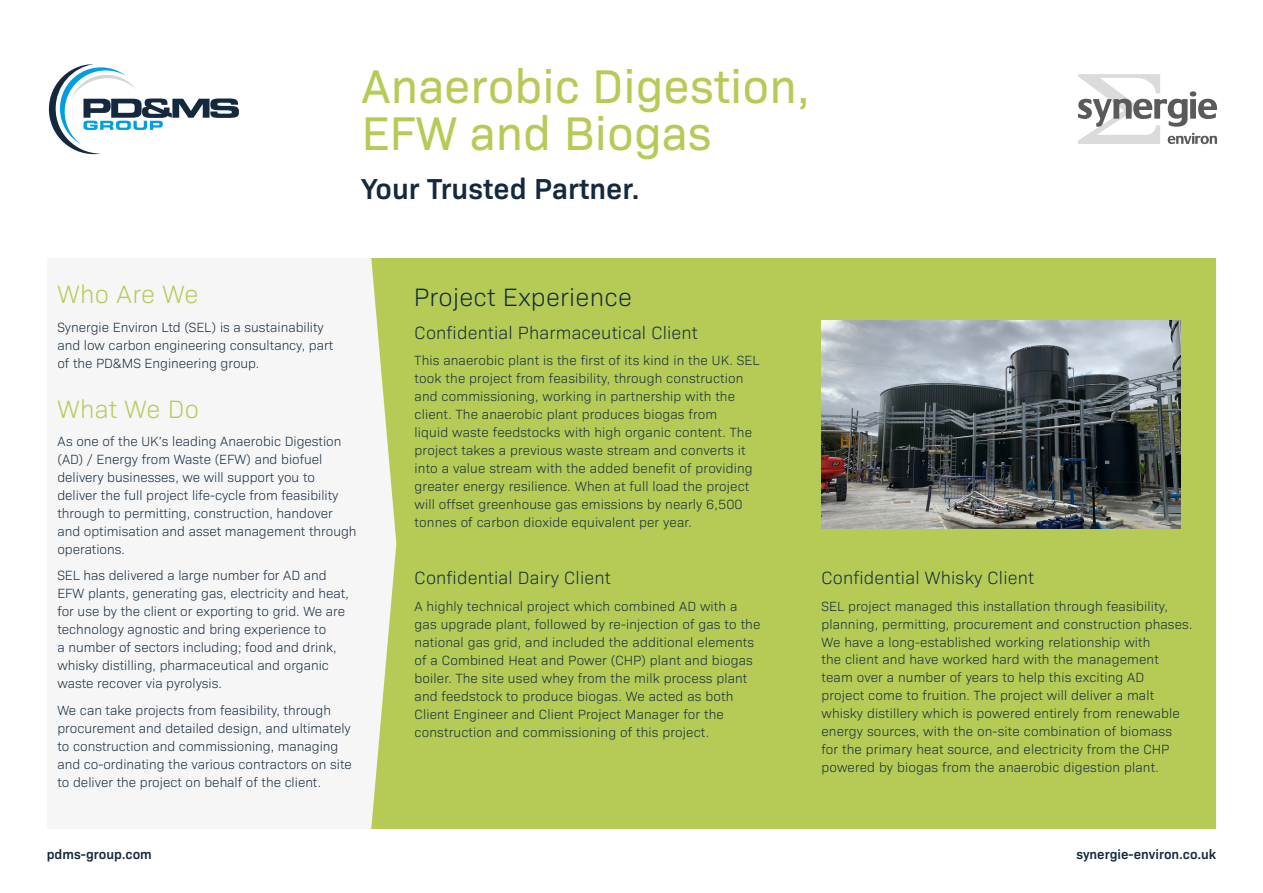
<style>
.page{position:relative;width:1263px;height:893px;background:#fff}
.page>*{position:absolute;margin:0;border:0;box-sizing:border-box;transform-origin:0 0}
.t1{font:48px/46.5px "Bio Sans";color:#b5cb56}
.t2{font:600 29.25px "Bio Sans";color:#14293e}
.t3{font:300 25.5px "Bio Sans";letter-spacing:.01em;color:#14293e}
.t4{font:300 25.5px "Bio Sans";letter-spacing:.01em;color:#b5cb56}
.t5{font:300 18px "Bio Sans";letter-spacing:.01em;color:#14293e}
.t6{font:300 13.5px/18px "Bio Sans";letter-spacing:.01em;color:#14293e}
.t7{font:600 13.5px "Bio Sans";color:#14293e}
</style>
<div class="page">
<div style="left:47px;top:258px;width:1169px;height:571px;background:#f6f6f6"></div>
<div style="left:371px;top:258px;width:845px;height:571px;background:#b5cb56"></div>
<svg style="left:49px;top:64px;width:190px;height:90px"></svg>
<svg style="left:370px;top:258px;width:26px;height:571px"></svg>
<svg style="left:1078px;top:74px;width:139px;height:70px"></svg>
<img style="left:821px;top:320px;width:360px;height:208px">
<h1 class="t1" style="left:361px;top:60px;width:450px">Anaerobic Digestion,<br>EFW and Biogas</h1>
<h2 class="t2" style="left:361px;top:166px;width:280px">Your Trusted Partner.</h2>
<h3 class="t4" style="left:57px;top:276px;width:143px">Who Are We</h3>
<h3 class="t3" style="left:414px;top:279px;width:220px">Project Experience</h3>
<h3 class="t5" style="left:415px;top:319px;width:285px">Confidential Pharmaceutical Client</h3>
<p class="t6" style="left:415px;top:350px;width:346px">This anaerobic plant is the first of its kind in the UK. SEL took the project from feasibility, through construction and commissioning, working in partnership with the client. The anaerobic plant produces biogas from<br>liquid waste feedstocks with high organic content. The project takes a previous waste stream and converts it into a value stream with the added benefit of providing greater energy resilience. When at full load the project will offset greenhouse gas emissions by nearly 6,500 tonnes of carbon dioxide equivalent per year.</p>
<p class="t6" style="left:57px;top:317px;width:277px">Synergie Environ Ltd (SEL) is a sustainability and low carbon engineering consultancy, part of the PD&amp;MS Engineering group.</p>
<h3 class="t4" style="left:57px;top:391px;width:143px">What We Do</h3>
<p class="t6" style="left:57px;top:431px;width:301px">As one of the UK’s leading Anaerobic Digestion (AD) / Energy from Waste (EFW) and biofuel delivery businesses, we will support you to deliver the full project life-cycle from feasibility through to permitting, construction, handover and optimisation and asset management through operations.</p>
<p class="t6" style="left:57px;top:566px;width:293px">SEL has delivered a large number for AD and EFW plants, generating gas, electricity and heat, for use by the client or exporting to grid. We are technology agnostic and bring experience to<br>a number of sectors including; food and drink, whisky distilling, pharmaceutical and organic waste recover via pyrolysis.</p>
<p class="t6" style="left:57px;top:700px;width:296px">We can take projects from feasibility, through procurement and detailed design, and ultimately to construction and commissioning, managing and co-ordinating the various contractors on site to deliver the project on behalf of the client.</p>
<h3 class="t5" style="left:415px;top:565px;width:198px">Confidential Dairy Client</h3>
<p class="t6" style="left:415px;top:596px;width:347px">A highly technical project which combined AD with a gas upgrade plant, followed by re-injection of gas to the national gas grid, and included the additional elements of a Combined Heat and Power (CHP) plant and biogas boiler. The site used whey from the milk process plant and feedstock to produce biogas. We acted as both Client Engineer and Client Project Manager for the construction and commissioning of this project.</p>
<h3 class="t5" style="left:821px;top:565px;width:214px">Confidential Whisky Client</h3>
<p class="t6" style="left:821px;top:596px;width:373px">SEL project managed this installation through feasibility, planning, permitting, procurement and construction phases.<br>We have a long-established working relationship with<br>the client and have worked hard with the management team over a number of years to help this exciting AD<br>project come to fruition. The project will deliver a malt whisky distillery which is powered entirely from renewable energy sources, with the on-site combination of biomass<br>for the primary heat source, and electricity from the CHP powered by biogas from the anaerobic digestion plant.</p>
<p class="t7" style="left:47px;top:844px;width:107px">pdms-group.com</p>
<p class="t7" style="left:1076px;top:844px;width:141px">synergie-environ.co.uk</p>
</div>
